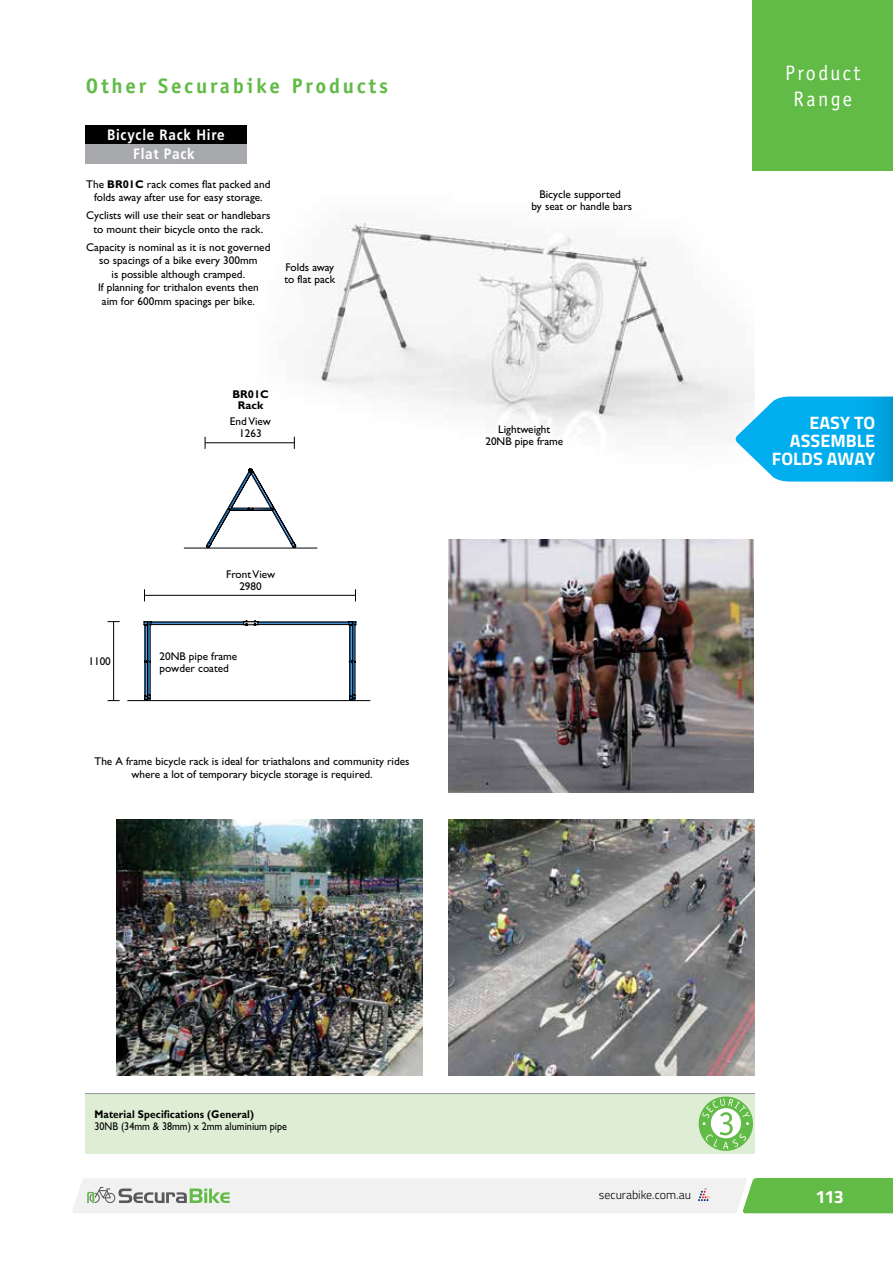
<style>
.page{position:relative;width:893px;height:1263px;background:#fff}
.page>*{position:absolute;margin:0;border:0;box-sizing:border-box;transform-origin:0 0}
.t1{font:700 21px "Officina Sans";letter-spacing:.135em;color:#62bb46}
.t2{font:21px/25.2px "Officina Sans";letter-spacing:.115em;color:#fff;text-align:center;scale:.95 1}
.t3{font:700 18px/18px "Titillium";color:#fff;text-align:right}
.t4{font:700 15px/19.2px "Frutiger";letter-spacing:.055em;color:#fff;text-align:center;scale:.9 1}
.t5{font:300 12px "Titillium";color:#000}
.t6{font:11.25px/13.5px "Gill Sans";color:#000;text-align:center}
.t7{font:11.25px "Gill Sans";color:#000;scale:.9 1}
.t8{font:700 11.25px "Gill Sans";letter-spacing:.01em;color:#000;scale:.9 1}
.t9{font:700 11.25px/11.2px "Gill Sans";letter-spacing:.01em;color:#000;text-align:center}
.s1{font-weight:700}
</style>
<div class="page">
<svg style="left:73px;top:1178px;width:820px;height:35px"></svg>
<img style="left:175px;top:135px;width:579px;height:314px">
<div style="left:85px;top:1093px;width:669px;height:61px;background:#deeed4"></div>
<svg style="left:699px;top:1096px;width:54px;height:55px"></svg>
<hr style="left:85px;top:1093px;width:669px;height:1px;background:#939598">
<div style="left:85px;top:125px;width:162px;height:19px;background:#000"></div>
<div style="left:85px;top:144px;width:162px;height:19px;background:#a7a9ac"></div>
<hr style="left:113px;top:622px;width:1px;height:79px;background:#000">
<svg style="left:108px;top:621px;width:12px;height:1px"></svg>
<svg style="left:108px;top:700px;width:12px;height:1px"></svg>
<svg style="left:355px;top:589px;width:1px;height:12px"></svg>
<hr style="left:144px;top:595px;width:211px;height:1px;background:#000">
<svg style="left:294px;top:437px;width:1px;height:12px"></svg>
<hr style="left:205px;top:442px;width:89px;height:1px;background:#000">
<hr style="left:127px;top:700px;width:243px;height:1px;background:#000">
<hr style="left:184px;top:548px;width:133px;height:1px;background:#000">
<svg style="left:206px;top:468px;width:90px;height:80px"></svg>
<svg style="left:144px;top:620px;width:212px;height:81px"></svg>
<div style="left:753px;top:0;width:140px;height:170px;background:#62bb46"></div>
<img style="left:449px;top:819px;width:305px;height:256px">
<img style="left:449px;top:539px;width:305px;height:254px">
<img style="left:117px;top:819px;width:306px;height:256px">
<svg style="left:735px;top:396px;width:158px;height:86px;background:#23b6ed"></svg>
<h1 class="t1" style="left:86px;top:73px;width:304px">Other Securabike Products</h1>
<h3 class="t4" style="left:107px;top:125px;width:132px">Bicycle Rack Hire<br>Flat Pack</h3>
<p class="t6" style="left:86px;top:177px;width:186px">The <span class="s1">BR01C</span> rack comes flat packed and folds away after use for easy storage.</p>
<p class="t6" style="left:86px;top:209px;width:186px">Cyclists will use their seat or handlebars to mount their bicycle onto the rack.</p>
<p class="t6" style="left:86px;top:240px;width:186px">Capacity is nominal as it is not governed so spacings of a bike every 300mm<br>is possible although cramped.<br>If planning for trithalon events then<br>aim for 600mm spacings per bike.</p>
<p class="t6" style="left:284px;top:261px;width:52px;line-height:12px;text-align:left">Folds away to flat pack</p>
<p class="t9" style="left:232px;top:388px;width:38px">BR01C<br>Rack</p>
<p class="t6" style="left:230px;top:415px;width:42px;line-height:12px">End View<br>1263</p>
<p class="t6" style="left:88px;top:654px;width:24px">1100</p>
<p class="t6" style="left:226px;top:568px;width:51px;line-height:12px">Front View<br>2980</p>
<p class="t6" style="left:159px;top:650px;width:79px;line-height:12px;text-align:left">20NB pipe frame powder coated</p>
<p class="t6" style="left:95px;top:754px;width:316px">The A frame bicycle rack is ideal for triathalons and community rides where a lot of temporary bicycle storage is required.</p>
<p class="t6" style="left:531px;top:189px;width:102px;line-height:12px">Bicycle supported<br>by seat or handle bars</p>
<p class="t6" style="left:485px;top:424px;width:79px;line-height:12px">Lightweight<br>20NB pipe frame</p>
<h1 class="t2" style="left:785px;top:61px;width:81px">Product<br>Range</h1>
<h2 class="t3" style="left:772px;top:412px;width:105px">EASY TO<br>ASSEMBLE<br>FOLDS AWAY</h2>
<p class="t8" style="left:94px;top:1107px;width:179px">Material Specifications (General)</p>
<p class="t7" style="left:94px;top:1120px;width:216px">30NB (34mm &amp; 38mm) x 2mm aluminium pipe</p>
<p class="t5" style="left:599px;top:1186px;width:94px">securabike.com.au</p>
<h2 class="t3" style="left:815px;top:1186px;width:30px">113</h2>
</div>
